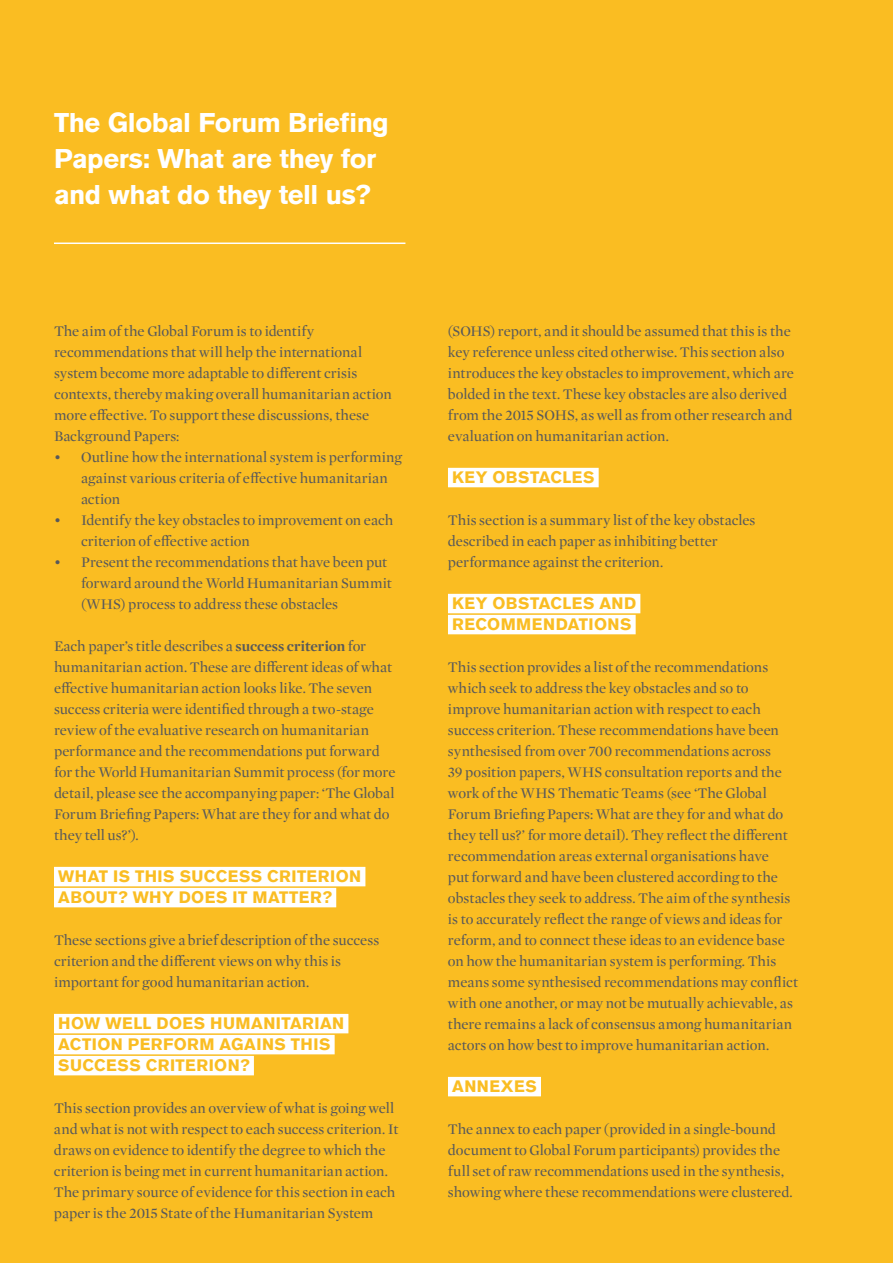
<style>
.page{position:relative;width:893px;height:1263px;background:#fabd22}
.page>*{position:absolute;margin:0;border:0;box-sizing:border-box;transform-origin:0 0}
.t1{font:700 27px/36px "Akzidenz Grotesk Std";letter-spacing:-.015em;color:#fff}
.t2{font:700 16.5px/21px "Akzidenz Grotesk Std";letter-spacing:.025em;color:#fabd22}
.t3{font:15px/21px "Mercury Display";color:#58595b}
.s1{font-weight:700}
</style>
<div class="page">
<div style="left:54px;top:867px;width:311px;height:19px;background:#fff"></div>
<div style="left:54px;top:888px;width:282px;height:19px;background:#fff"></div>
<div style="left:54px;top:1014px;width:294px;height:19px;background:#fff"></div>
<div style="left:54px;top:1035px;width:281px;height:19px;background:#fff"></div>
<div style="left:54px;top:1056px;width:200px;height:19px;background:#fff"></div>
<div style="left:448px;top:468px;width:151px;height:19px;background:#fff"></div>
<div style="left:448px;top:594px;width:192px;height:19px;background:#fff"></div>
<div style="left:448px;top:615px;width:188px;height:19px;background:#fff"></div>
<div style="left:448px;top:1077px;width:93px;height:19px;background:#fff"></div>
<hr style="left:54px;top:242px;width:351px;height:2px;background:#fff">
<h1 class="t1" style="left:54px;top:105px;width:336px">THE GLOBAL FORUM BRIEFING<br>PAPERS: WHAT ARE THEY FOR<br>AND WHAT DO THEY TELL US?</h1>
<p class="t3" style="left:54px;top:320px;width:339px">The aim of the Global Forum is to identify recommendations that will help the international system become more adaptable to different crisis contexts, thereby making overall humanitarian action more effective. To support these discussions, these Background Papers:</p>
<p class="t3" style="left:81px;top:446px;width:322px;text-indent:-27px">• Outline how the international system is performing against various criteria of effective humanitarian action</p>
<p class="t3" style="left:81px;top:509px;width:314px;text-indent:-27px">• Identify the key obstacles to improvement on each criterion of effective action</p>
<p class="t3" style="left:81px;top:551px;width:312px;text-indent:-27px">• Present the recommendations that have been put forward around the World Humanitarian Summit (WHS) process to address these obstacles</p>
<p class="t3" style="left:54px;top:635px;width:343px">Each paper’s title describes a <span class="s1">success criterion</span> for humanitarian action. These are different ideas of what effective humanitarian action looks like. The seven success criteria were identified through a two-stage review of the evaluative research on humanitarian performance and the recommendations put forward for the World Humanitarian Summit process (for more detail, please see the accompanying paper: ‘The Global Forum Briefing Papers: What are they for and what do they tell us?’).</p>
<p class="t2" style="left:58px;top:866px;width:304px">WHAT IS THIS SUCCESS CRITERION<br>ABOUT? WHY DOES IT MATTER?</p>
<p class="t3" style="left:54px;top:929px;width:327px">These sections give a brief description of the success criterion and the different views on why this is important for good humanitarian action.</p>
<p class="t2" style="left:58px;top:1013px;width:287px">HOW WELL DOES HUMANITARIAN<br>ACTION PERFORM AGAINS THIS<br>SUCCESS CRITERION?</p>
<p class="t3" style="left:54px;top:1097px;width:346px">This section provides an overview of what is going well and what is not with respect to each success criterion. It draws on evidence to identify the degree to which the criterion is being met in current humanitarian action.<br>The primary source of evidence for this section in each paper is the 2015 State of the Humanitarian System</p>
<p class="t3" style="left:448px;top:320px;width:348px">(SOHS) report, and it should be assumed that this is the key reference unless cited otherwise. This section also introduces the key obstacles to improvement, which are bolded in the text. These key obstacles are also derived from the 2015 SOHS, as well as from other research and evaluation on humanitarian action.</p>
<p class="t2" style="left:452px;top:467px;width:144px">KEY OBSTACLES</p>
<p class="t3" style="left:448px;top:509px;width:309px">This section is a summary list of the key obstacles described in each paper as inhibiting better performance against the criterion.</p>
<p class="t2" style="left:452px;top:593px;width:185px">KEY OBSTACLES AND<br>RECOMMENDATIONS</p>
<p class="t3" style="left:448px;top:656px;width:352px">This section provides a list of the recommendations which seek to address the key obstacles and so to improve humanitarian action with respect to each success criterion. These recommendations have been synthesised from over 700 recommendations across<br>39 position papers, WHS consultation reports and the work of the WHS Thematic Teams (see ‘The Global Forum Briefing Papers: What are they for and what do they tell us?’ for more detail). They reflect the different recommendation areas external organisations have<br>put forward and have been clustered according to the obstacles they seek to address. The aim of the synthesis is to accurately reflect the range of views and ideas for reform, and to connect these ideas to an evidence base on how the humanitarian system is performing. This means some synthesised recommendations may conflict with one another, or may not be mutually achievable, as there remains a lack of consensus among humanitarian actors on how best to improve humanitarian action.</p>
<p class="t2" style="left:452px;top:1076px;width:86px">ANNEXES</p>
<p class="t3" style="left:448px;top:1118px;width:346px">The annex to each paper (provided in a single-bound document to Global Forum participants) provides the full set of raw recommendations used in the synthesis, showing where these recommendations were clustered.</p>
</div>
